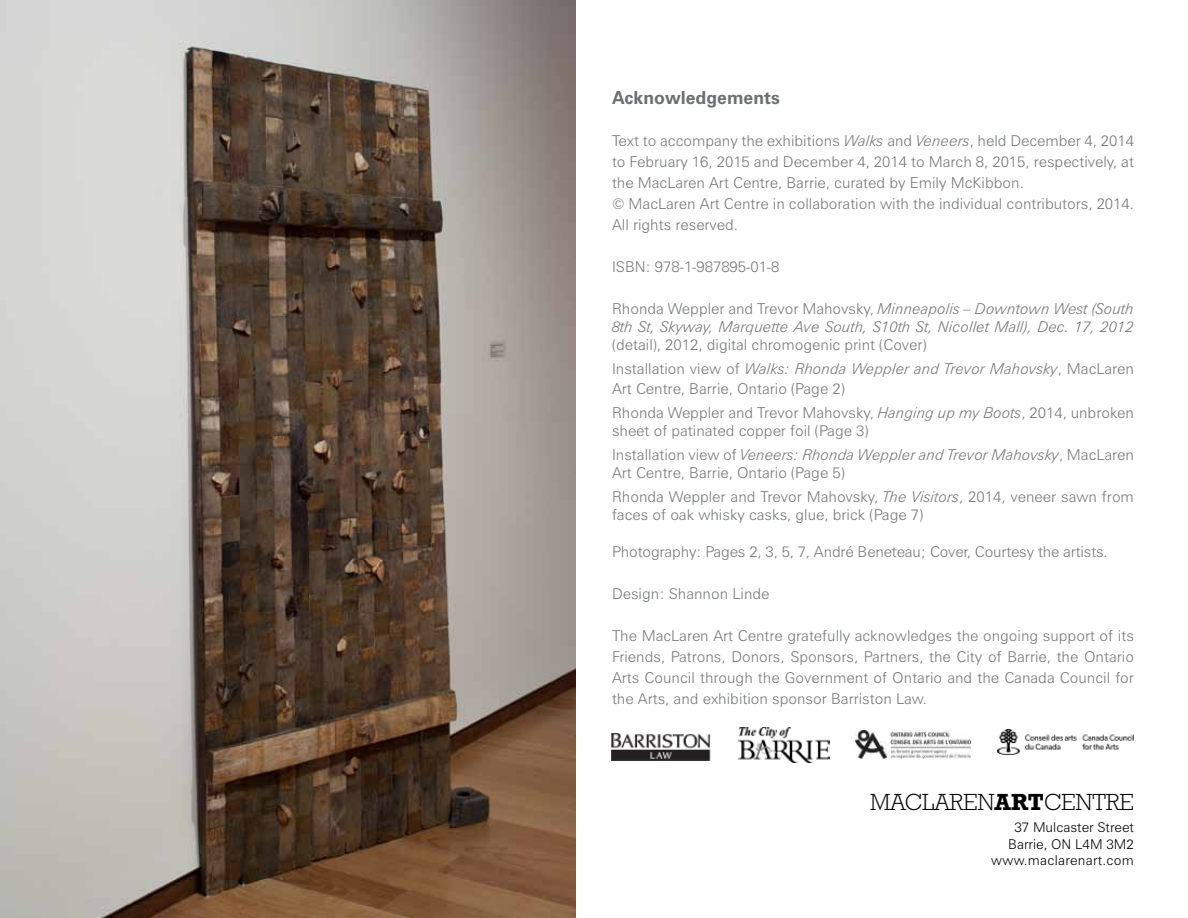
<style>
.page{position:relative;width:1188px;height:918px;background:#fff}
.page>*{position:absolute;margin:0;border:0;box-sizing:border-box;transform-origin:0 0}
.t1{font:300 23.7px "Rockwell";color:#000}
.t2{font:700 18px "Zurich BT";color:#6d6e71}
.t3{font:300 15px/21px "Zurich BT";color:#77787b}
.t4{font:italic 300 15px/18px "Zurich BT";color:#77787b}
.t5{font:300 13.5px/16.2px "Zurich BT";color:#000;text-align:right}
.s1{font-style:italic}
.s2{font-style:normal}
.s3{font-weight:700}
</style>
<div class="page">
<img style="left:0;top:0;width:576px;height:918px">
<img style="left:738px;top:728px;width:92px;height:34px">
<img style="left:612px;top:734px;width:99px;height:26px">
<img style="left:997px;top:730px;width:137px;height:25px">
<img style="left:856px;top:730px;width:114px;height:29px">
<p class="t2" style="left:612px;top:87px;width:169px">Acknowledgements</p>
<p class="t3" style="left:612px;top:130px;width:524px">Text to accompany the exhibitions <span class="s1">Walks</span> and <span class="s1">Veneers</span>, held December 4, 2014 to February 16, 2015 and December 4, 2014 to March 8, 2015, respectively, at the MacLaren Art Centre, Barrie, curated by Emily McKibbon.<br>© MacLaren Art Centre in collaboration with the individual contributors, 2014.<br>All rights reserved.</p>
<p class="t3" style="left:612px;top:256px;width:169px">ISBN: 978-1-987895-01-8</p>
<p class="t4" style="left:612px;top:300px;width:523px"><span class="s2">Rhonda Weppler and Trevor Mahovsky,</span> Minneapolis – Downtown West (South<br>8th St, Skyway, Marquette Ave South, S10th St, Nicollet Mall), Dec. 17, 2012</p>
<p class="t3" style="left:612px;top:333px;width:523px;line-height:24px">(detail), 2012, digital chromogenic print (Cover)<br>Installation view of <span class="s1">Walks: Rhonda Weppler and Trevor Mahovsky</span>, MacLaren</p>
<p class="t3" style="left:612px;top:376px;width:523px;line-height:24px">Art Centre, Barrie, Ontario (Page 2)<br>Rhonda Weppler and Trevor Mahovsky, <span class="s1">Hanging up my Boots</span>, 2014, unbroken</p>
<p class="t3" style="left:612px;top:418px;width:524px;line-height:24px">sheet of patinated copper foil (Page 3)<br>Installation view of <span class="s1">Veneers: Rhonda Weppler and Trevor Mahovsky</span>, MacLaren</p>
<p class="t3" style="left:612px;top:460px;width:523px;line-height:24px">Art Centre, Barrie, Ontario (Page 5)<br>Rhonda Weppler and Trevor Mahovsky, <span class="s1">The Visitors</span>, 2014, veneer sawn from</p>
<p class="t3" style="left:612px;top:504px;width:313px">faces of oak whisky casks, glue, brick (Page 7)</p>
<p class="t3" style="left:612px;top:541px;width:497px">Photography: Pages 2, 3, 5, 7, André Beneteau; Cover, Courtesy the artists.</p>
<p class="t3" style="left:612px;top:583px;width:159px">Design: Shannon Linde</p>
<p class="t3" style="left:612px;top:625px;width:524px;text-align:justify">The MacLaren Art Centre gratefully acknowledges the ongoing support of its Friends, Patrons, Donors, Sponsors, Partners, the City of Barrie, the Ontario Arts Council through the Government of Ontario and the Canada Council for the Arts, and exhibition sponsor Barriston Law.</p>
<h1 class="t1" style="left:870px;top:788px;width:266px">MACLAREN<span class="s3">ART</span>CENTRE</h1>
<p class="t5" style="left:991px;top:819px;width:144px">37 Mulcaster Street<br>Barrie, ON L4M 3M2 www.maclarenart.com</p>
</div>
